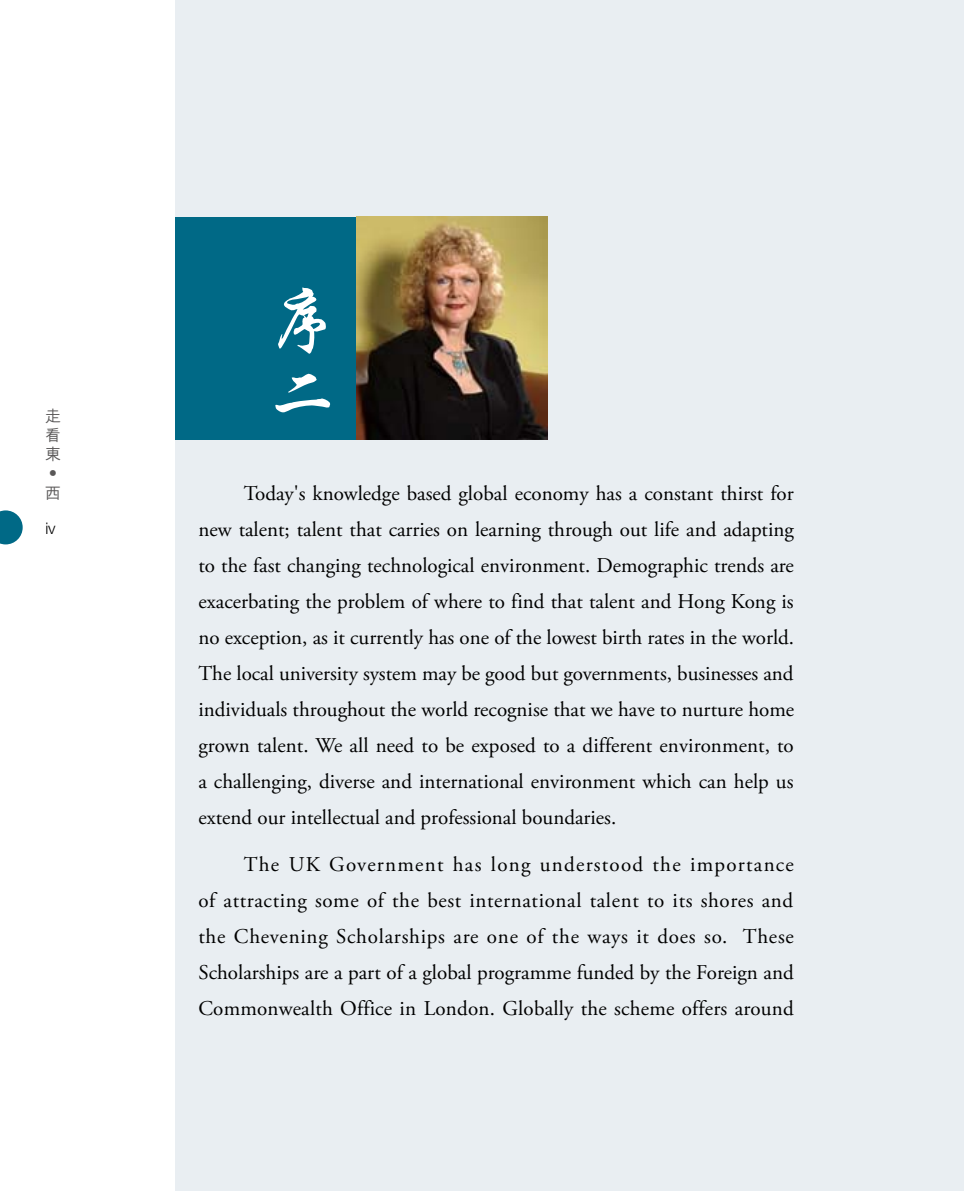
<style>
.page{position:relative;width:964px;height:1191px;background:#fff}
.page>*{position:absolute;margin:0;border:0;box-sizing:border-box;transform-origin:0 0}
.t1{font:700 72px/72px "C Xing Kai HK";color:#fff}
.t2{font:21px/36px "Adobe Garamond Pro";color:#000;text-align:justify}
.t3{font:500 16px/19.2px "M Hei HK";color:#595757;text-align:justify}
.t4{font:300 16px "Helvetica Neue";color:#000}
</style>
<div class="page">
<svg style="left:0;top:510px;width:23px;height:34px"></svg>
<div style="left:175px;top:0;width:789px;height:1191px;background:#e9eef2"></div>
<div style="left:175px;top:217px;width:181px;height:222px;background:#006986"></div>
<img style="left:356px;top:217px;width:192px;height:222px">
<p class="t3" style="left:45px;top:405px;width:17px">走看東</p>
<p class="t3" style="left:64px;top:465px;width:17px;rotate:90deg">•</p>
<p class="t3" style="left:45px;top:482px;width:16px">西</p>
<p class="t4" style="left:45px;top:518px;width:12px">iv</p>
<h1 class="t1" style="left:267px;top:280px;width:64px">序二</h1>
<p class="t2" style="left:198px;top:476px;width:597px;text-indent:45px">Today's knowledge based global economy has a constant thirst for new talent; talent that carries on learning through out life and adapting to the fast changing technological environment. Demographic trends are exacerbating the problem of where to find that talent and Hong Kong is no exception, as it currently has one of the lowest birth rates in the world.<br>The local university system may be good but governments, businesses and individuals throughout the world recognise that we have to nurture home grown talent. We all need to be exposed to a different environment, to a challenging, diverse and international environment which can help us extend our intellectual and professional boundaries.</p>
<p class="t2" style="left:198px;top:847px;width:597px;text-indent:45px">The UK Government has long understood the importance of attracting some of the best international talent to its shores and the Chevening Scholarships are one of the ways it does so. These Scholarships are a part of a global programme funded by the Foreign and Commonwealth Office in London. Globally the scheme offers around</p>
</div>
